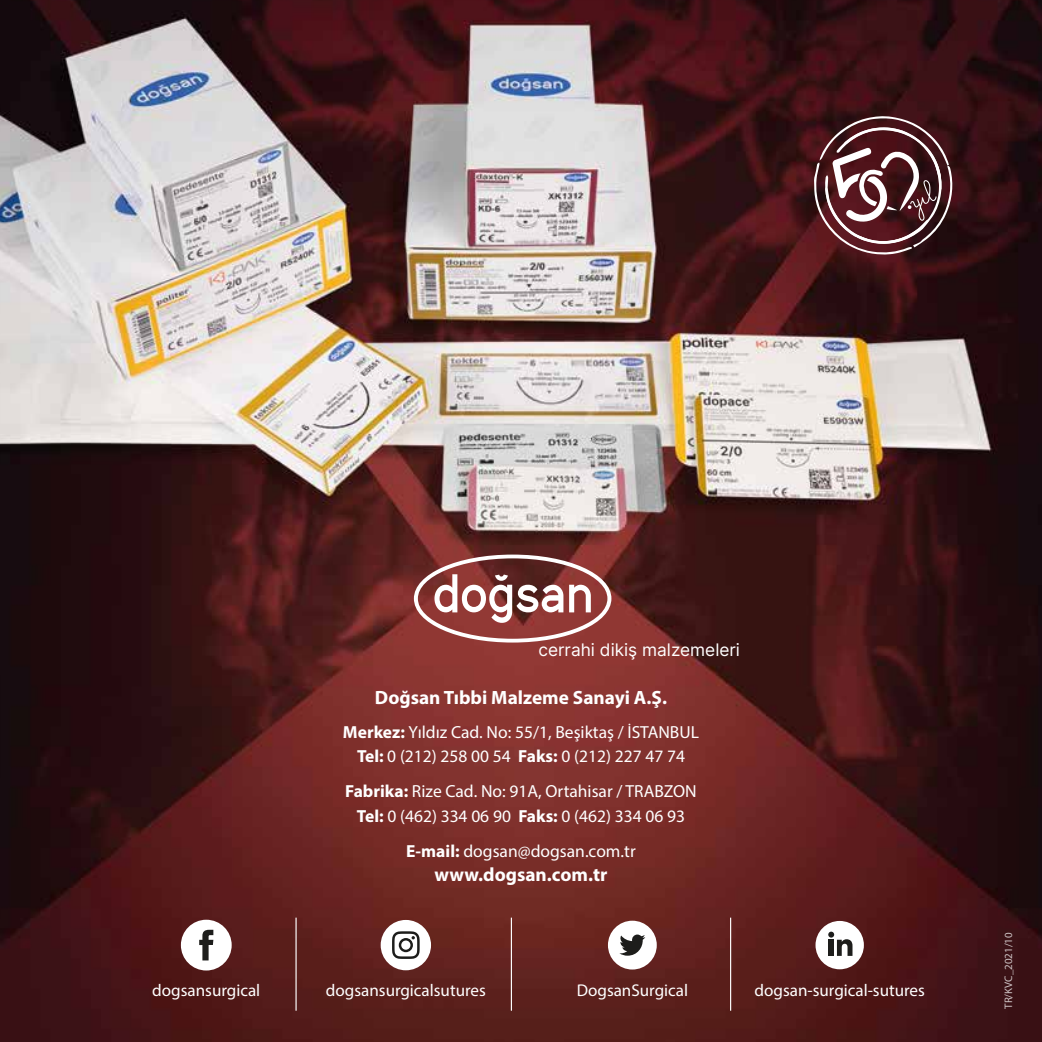
<style>
.page{position:relative;width:1042px;height:1042px;background:#fff}
.page>*{position:absolute;margin:0;border:0;box-sizing:border-box;transform-origin:0 0}
.t1{font:700 19.25px "Myriad Pro";color:#fff}
.t2{font:17.5px/24.5px "Myriad Pro";color:#fff;text-align:center}
.t3{font:17.32px "Inter";color:#fff}
.t4{font:16.97px "Myriad Pro";color:#fff}
.t5{font:10.85px "Myriad Pro";color:#fff}
.s1{font-weight:700}
</style>
<div class="page">
<img style="left:0;top:0;width:1042px;height:1042px">
<svg style="left:813px;top:116px;width:141px;height:139px"></svg>
<svg style="left:414px;top:554px;width:197px;height:88px"></svg>
<div style="left:608px;top:920px;width:49px;height:49px;background:#fff;border-radius:50%"></div>
<svg style="left:619px;top:934px;width:26px;height:21px"></svg>
<div style="left:815px;top:921px;width:49px;height:48px;background:#fff;border-radius:24px"></div>
<svg style="left:828px;top:931px;width:24px;height:25px"></svg>
<div style="left:181px;top:919px;width:51px;height:51px;background:#fff;border-radius:50%"></div>
<svg style="left:199px;top:930px;width:14px;height:30px"></svg>
<div style="left:381px;top:920px;width:50px;height:50px;background:#fff;border-radius:25px"></div>
<svg style="left:392px;top:931px;width:28px;height:28px"></svg>
<hr style="left:295px;top:917px;width:2px;height:93px;background:#fff">
<hr style="left:511px;top:917px;width:1px;height:93px;background:#fff">
<hr style="left:730px;top:917px;width:1px;height:93px;background:#fff">
<p class="t3" style="left:538px;top:637px;width:203px">cerrahi dikiş malzemeleri</p>
<p class="t1" style="left:375px;top:685px;width:293px">Doğsan Tıbbi Malzeme Sanayi A.Ş.</p>
<p class="t2" style="left:343px;top:719px;width:357px"><span class="s1">Merkez:</span> Yıldız Cad. No: 55/1, Beşiktaş / İSTANBUL<br><span class="s1">Tel:</span> 0 (212) 258 00 54 <span class="s1">Faks:</span> 0 (212) 227 47 74</p>
<p class="t2" style="left:345px;top:779px;width:353px"><span class="s1">Fabrika:</span> Rize Cad. No: 91A, Ortahisar / TRABZON<br><span class="s1">Tel:</span> 0 (462) 334 06 90 <span class="s1">Faks:</span> 0 (462) 334 06 93</p>
<p class="t2" style="left:406px;top:838px;width:231px"><span class="s1">E-mail:</span> dogsan@dogsan.com.tr</p>
<p class="t1" style="left:434px;top:862px;width:174px">www.dogsan.com.tr</p>
<p class="t4" style="left:152px;top:980px;width:109px">dogsansurgical</p>
<p class="t4" style="left:326px;top:980px;width:161px">dogsansurgicalsutures</p>
<p class="t4" style="left:577px;top:980px;width:113px">DogsanSurgical</p>
<p class="t4" style="left:754px;top:980px;width:172px">dogsan-surgical-sutures</p>
<p class="t5" style="left:1002px;top:1009px;width:78px;rotate:-90deg">TR/KVC_2021/10</p>
</div>
